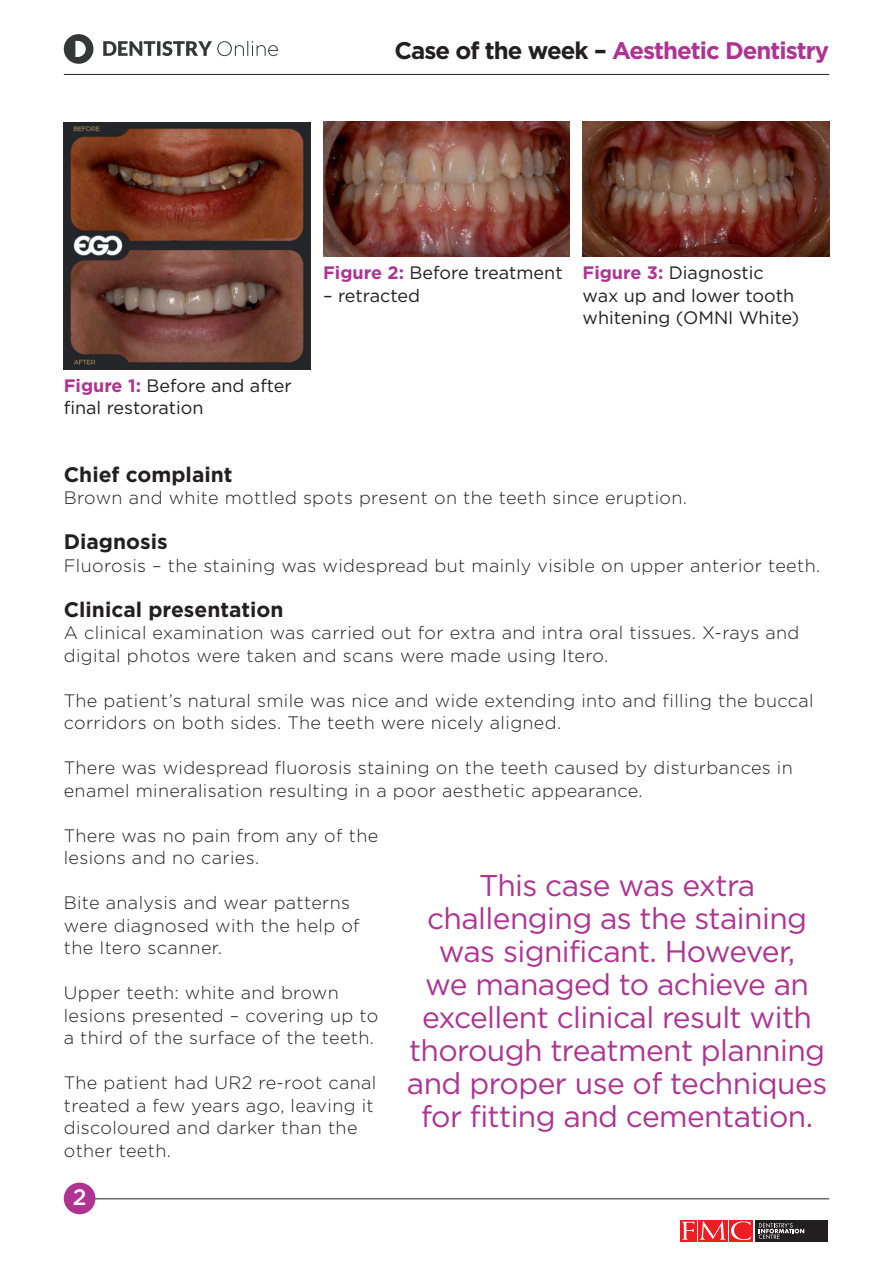
<style>
.page{position:relative;width:893px;height:1263px;background:#fff}
.page>*{position:absolute;margin:0;border:0;box-sizing:border-box;transform-origin:0 0}
.t1{font:30px/33px "Gotham";letter-spacing:-.02em;color:#ae3393;text-align:center}
.t2{font:700 24px "Gotham";letter-spacing:-.04em;color:#ae3393}
.t3{font:500 22.35px "Gotham";color:#fff}
.t4{font:700 21px "Gotham";color:#231f20}
.t5{font:300 18px/22.5px "Gotham";letter-spacing:.02em;color:#231f20}
.t6{font:18px/22.5px "Gotham";color:#231f20}
.s1{color:#231f20}
.s2{font-weight:700;color:#ae3393}
</style>
<div class="page">
<svg style="left:64px;top:34px;width:214px;height:30px"></svg>
<svg style="left:680px;top:1220px;width:148px;height:22px"></svg>
<svg style="left:680px;top:1220px;width:17px;height:21px"></svg>
<svg style="left:682px;top:1222px;width:12px;height:18px"></svg>
<div style="left:729px;top:1220px;width:23px;height:21px;background:#ee1d23"></div>
<svg style="left:731px;top:1221px;width:20px;height:19px"></svg>
<div style="left:698px;top:1220px;width:30px;height:21px;background:#ee1d23"></div>
<svg style="left:700px;top:1221px;width:25px;height:19px"></svg>
<div style="left:755px;top:1220px;width:73px;height:21px;background:#231f20"></div>
<svg style="left:759px;top:1223px;width:45px;height:16px"></svg>
<hr style="left:90px;top:1198px;width:739px;height:1px;background:#231f20">
<hr style="left:64px;top:74px;width:765px;height:1px;background:#231f20">
<div style="left:64px;top:1182px;width:31px;height:32px;background:#ae3393;border-radius:50%"></div>
<img style="left:323px;top:122px;width:247px;height:134px">
<img style="left:64px;top:122px;width:246px;height:247px">
<img style="left:583px;top:122px;width:246px;height:134px">
<h2 class="t2" style="left:394px;top:34px;width:436px"><span class="s1">Case of the week –</span> Aesthetic Dentistry</h2>
<p class="t6" style="left:64px;top:374px;width:230px"><span class="s2">Figure 1:</span> Before and after final restoration</p>
<p class="t6" style="left:323px;top:261px;width:241px"><span class="s2">Figure 2:</span> Before treatment</p>
<p class="t6" style="left:323px;top:284px;width:98px">– retracted</p>
<p class="t6" style="left:583px;top:261px;width:218px"><span class="s2">Figure 3:</span> Diagnostic wax up and lower tooth whitening (OMNI White)</p>
<p class="t4" style="left:64px;top:460px;width:170px">Chief complaint</p>
<p class="t5" style="left:64px;top:486px;width:625px">Brown and white mottled spots present on the teeth since eruption.</p>
<p class="t4" style="left:64px;top:528px;width:105px">Diagnosis</p>
<p class="t5" style="left:64px;top:553px;width:758px">Fluorosis – the staining was widespread but mainly visible on upper anterior teeth.</p>
<p class="t4" style="left:64px;top:595px;width:221px">Clinical presentation</p>
<p class="t5" style="left:64px;top:621px;width:737px">A clinical examination was carried out for extra and intra oral tissues. X-rays and digital photos were taken and scans were made using Itero.</p>
<p class="t5" style="left:64px;top:688px;width:751px">The patient’s natural smile was nice and wide extending into and filling the buccal corridors on both sides. The teeth were nicely aligned.</p>
<p class="t5" style="left:64px;top:756px;width:730px">There was widespread fluorosis staining on the teeth caused by disturbances in enamel mineralisation resulting in a poor aesthetic appearance.</p>
<p class="t5" style="left:64px;top:823px;width:316px">There was no pain from any of the lesions and no caries.</p>
<p class="t5" style="left:64px;top:891px;width:297px">Bite analysis and wear patterns were diagnosed with the help of the Itero scanner.</p>
<p class="t5" style="left:64px;top:981px;width:316px">Upper teeth: white and brown lesions presented – covering up to a third of the surface of the teeth.</p>
<p class="t5" style="left:64px;top:1071px;width:314px">The patient had UR2 re-root canal treated a few years ago, leaving it discoloured and darker than the other teeth.</p>
<h1 class="t1" style="left:407px;top:868px;width:422px">This case was extra challenging as the staining was significant. However,<br>we managed to achieve an excellent clinical result with thorough treatment planning and proper use of techniques for fitting and cementation.</h1>
<p class="t3" style="left:73px;top:1183px;width:15px">2</p>
</div>
